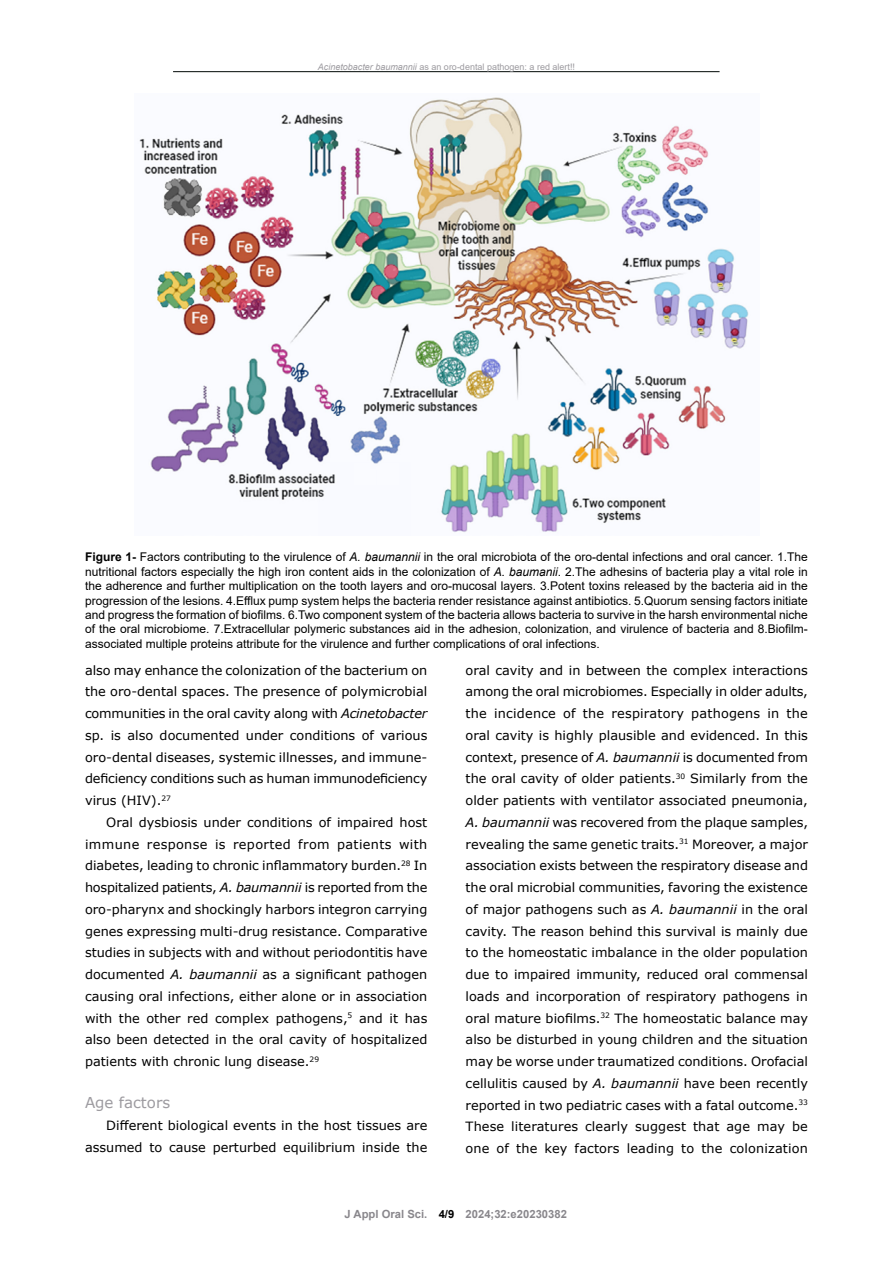
<style>
.page{position:relative;width:893px;height:1263px;background:#fff}
.page>*{position:absolute;margin:0;border:0;box-sizing:border-box;transform-origin:0 0}
.t1{font:15px "Verdana";color:#9d9ba0}
.t2{font:12.75px/21.8px "Verdana";color:#000;text-align:justify}
.t3{font:12px/14.4px "Arial";color:#000;text-align:justify}
.t4{font:700 11.25px "Arial";color:#89878c}
.t5{font:9px "Arial";color:#9d9ba0}
.s1{font-style:italic}
.s2{font-weight:700}
.s3{color:#000}
</style>
<div class="page">
<hr style="left:173px;top:71px;width:547px;height:1px;background:#000805">
<img style="left:139px;top:97px;width:610px;height:436px">
<p class="t5" style="left:318px;top:60px;width:259px"><span class="s1">Acinetobacter baumannii</span> as an oro-dental pathogen: a red alert!!</p>
<p class="t3" style="left:85px;top:550px;width:724px"><span class="s2">Figure 1-</span> Factors contributing to the virulence of <span class="s1">A. baumannii</span> in the oral microbiota of the oro-dental infections and oral cancer. 1.The nutritional factors especially the high iron content aids in the colonization of <span class="s1">A. baumanii</span>. 2.The adhesins of bacteria play a vital role in the adherence and further multiplication on the tooth layers and oro-mucosal layers. 3.Potent toxins released by the bacteria aid in the progression of the lesions. 4.Efflux pump system helps the bacteria render resistance against antibiotics. 5.Quorum sensing factors initiate and progress the formation of biofilms. 6.Two component system of the bacteria allows bacteria to survive in the harsh environmental niche of the oral microbiome. 7.Extracellular polymeric substances aid in the adhesion, colonization, and virulence of bacteria and 8.Biofilm&shy;associated multiple proteins attribute for the virulence and further complications of oral infections.</p>
<p class="t2" style="left:85px;top:659px;width:344px">also may enhance the colonization of the bacterium on the oro-dental spaces. The presence of polymicrobial communities in the oral cavity along with <span class="s1">Acinetobacter </span>sp. is also documented under conditions of various oro-dental diseases, systemic illnesses, and immune&shy;deficiency conditions such as human immunodeficiency virus (HIV).<sup>27</sup></p>
<p class="t2" style="left:85px;top:811px;width:344px;text-indent:21px">Oral dysbiosis under conditions of impaired host immune response is reported from patients with diabetes, leading to chronic inflammatory burden.<sup>28</sup> In hospitalized patients, <span class="s1">A. baumannii</span> is reported from the oro-pharynx and shockingly harbors integron carrying genes expressing multi-drug resistance. Comparative studies in subjects with and without periodontitis have documented <span class="s1">A. baumannii</span> as a significant pathogen causing oral infections, either alone or in association with the other red complex pathogens,<sup>5</sup> and it has also been detected in the oral cavity of hospitalized patients with chronic lung disease.<sup>29</sup></p>
<p class="t1" style="left:85px;top:1092px;width:87px">Age factors</p>
<p class="t2" style="left:85px;top:1114px;width:344px;text-align:right">Different biological events in the host tissues are assumed to cause perturbed equilibrium inside the</p>
<p class="t2" style="left:466px;top:659px;width:344px">oral cavity and in between the complex interactions among the oral microbiomes. Especially in older adults, the incidence of the respiratory pathogens in the oral cavity is highly plausible and evidenced. In this context, presence of <span class="s1">A. baumannii</span> is documented from the oral cavity of older patients.<sup>30</sup> Similarly from the older patients with ventilator associated pneumonia, <span class="s1">A. baumannii</span> was recovered from the plaque samples, revealing the same genetic traits.<sup>31</sup> Moreover, a major association exists between the respiratory disease and the oral microbial communities, favoring the existence of major pathogens such as <span class="s1">A. baumannii</span> in the oral cavity. The reason behind this survival is mainly due to the homeostatic imbalance in the older population due to impaired immunity, reduced oral commensal loads and incorporation of respiratory pathogens in oral mature biofilms.<sup>32</sup> The homeostatic balance may also be disturbed in young children and the situation may be worse under traumatized conditions. Orofacial cellulitis caused by <span class="s1">A. baumannii</span> have been recently reported in two pediatric cases with a fatal outcome.<sup>33<br></sup>These literatures clearly suggest that age may be one of the key factors leading to the colonization</p>
<p class="t4" style="left:345px;top:1206px;width:224px">J Appl Oral Sci. <span class="s3">4/9</span> 2024;32:e20230382</p>
</div>
